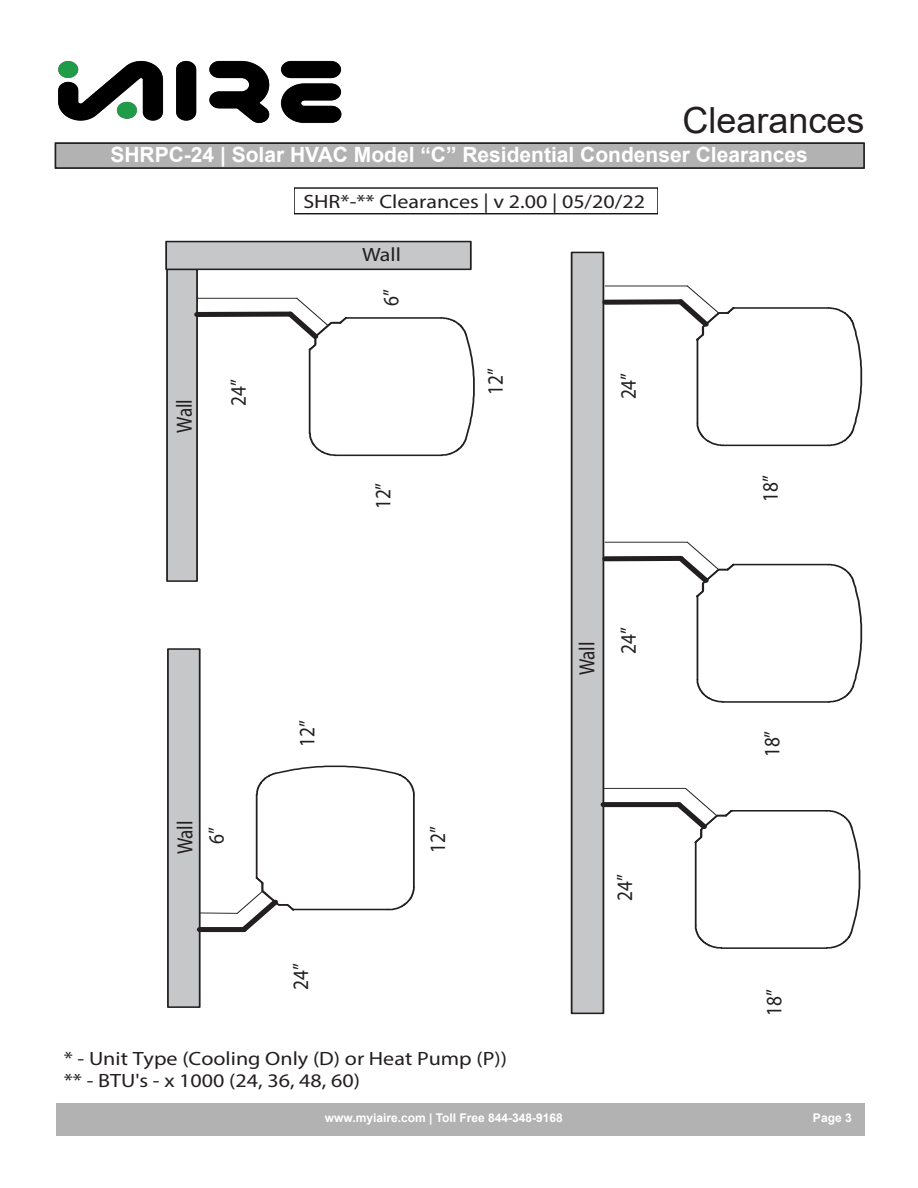
<style>
.page{position:relative;width:918px;height:1188px;background:#fff}
.page>*{position:absolute;margin:0;border:0;box-sizing:border-box;transform-origin:0 0}
.t1{font:36px "Arial";color:#231f20}
.t2{font:700 22.05px/31.2px "Helvetica";color:#231f20;text-align:center;scale:.87 1}
.t3{font:700 21px "Arial";color:#fff}
.t4{font:19.35px/22.4px "Myriad Pro";color:#231f20;scale:1.14 1}
.t5{font:700 19.35px "Helvetica";color:#231f20;scale:1.14 1}
.t6{font:700 12px "Arial";color:#fff}
</style>
<div class="page">
<img style="left:58px;top:60px;width:284px;height:64px">
<div style="left:56px;top:143px;width:808px;height:25px;background:#b2b2b2"></div>
<div style="left:55px;top:142px;width:810px;height:27px;border:2px solid #231f20"></div>
<div style="left:56px;top:1103px;width:808px;height:33px;background:#b2b2b2"></div>
<div style="left:294px;top:188px;width:364px;height:26px;border:1px solid #000"></div>
<div style="left:168px;top:649px;width:32px;height:358px;background:#c5c7c9"></div>
<div style="left:167px;top:648px;width:34px;height:360px;border:2px solid #231f20"></div>
<div style="left:572px;top:252px;width:31px;height:761px;background:#c5c7c9"></div>
<div style="left:571px;top:252px;width:33px;height:762px;border:2px solid #231f20"></div>
<div style="left:167px;top:269px;width:30px;height:312px;background:#c5c7c9"></div>
<div style="left:166px;top:269px;width:32px;height:313px;border:2px solid #231f20"></div>
<div style="left:166px;top:242px;width:305px;height:27px;background:#c5c7c9"></div>
<div style="left:165px;top:241px;width:307px;height:29px;border:2px solid #231f20"></div>
<hr style="left:256px;top:795px;width:1px;height:83px;background:#231f20">
<hr style="left:293px;top:909px;width:95px;height:1px;background:#231f20">
<hr style="left:413px;top:795px;width:2px;height:92px;background:#231f20">
<svg style="left:386px;top:886px;width:29px;height:25px"></svg>
<svg style="left:255px;top:765px;width:160px;height:31px"></svg>
<svg style="left:236px;top:876px;width:59px;height:57px"></svg>
<div style="left:200px;top:927px;width:44px;height:5px;background:#231f20"></div>
<hr style="left:200px;top:913px;width:37px;height:1px;background:#231f20">
<hr style="left:603px;top:788px;width:83px;height:1px;background:#231f20">
<div style="left:603px;top:802px;width:76px;height:5px;background:#231f20"></div>
<hr style="left:734px;top:564px;width:95px;height:1px;background:#231f20">
<hr style="left:697px;top:597px;width:1px;height:83px;background:#231f20">
<hr style="left:723px;top:701px;width:106px;height:2px;background:#231f20">
<svg style="left:696px;top:678px;width:29px;height:25px"></svg>
<svg style="left:827px;top:563px;width:36px;height:140px"></svg>
<hr style="left:734px;top:307px;width:95px;height:2px;background:#231f20">
<hr style="left:697px;top:340px;width:1px;height:83px;background:#231f20">
<hr style="left:723px;top:445px;width:106px;height:1px;background:#231f20">
<svg style="left:696px;top:421px;width:29px;height:26px"></svg>
<svg style="left:827px;top:307px;width:36px;height:140px"></svg>
<hr style="left:346px;top:317px;width:95px;height:2px;background:#231f20">
<hr style="left:309px;top:350px;width:1px;height:83px;background:#231f20">
<hr style="left:336px;top:454px;width:105px;height:2px;background:#231f20">
<svg style="left:308px;top:431px;width:29px;height:26px"></svg>
<svg style="left:439px;top:317px;width:36px;height:140px"></svg>
<svg style="left:289px;top:298px;width:59px;height:54px"></svg>
<hr style="left:197px;top:298px;width:100px;height:1px;background:#231f20">
<div style="left:197px;top:311px;width:93px;height:6px;background:#231f20"></div>
<svg style="left:673px;top:542px;width:63px;height:56px"></svg>
<hr style="left:605px;top:542px;width:82px;height:1px;background:#231f20">
<div style="left:605px;top:556px;width:76px;height:5px;background:#231f20"></div>
<svg style="left:673px;top:285px;width:63px;height:57px"></svg>
<hr style="left:605px;top:286px;width:82px;height:1px;background:#231f20">
<div style="left:605px;top:299px;width:76px;height:6px;background:#231f20"></div>
<hr style="left:732px;top:810px;width:95px;height:2px;background:#231f20">
<hr style="left:695px;top:842px;width:2px;height:83px;background:#231f20">
<hr style="left:721px;top:947px;width:106px;height:2px;background:#231f20">
<svg style="left:671px;top:788px;width:63px;height:56px"></svg>
<svg style="left:694px;top:924px;width:29px;height:25px"></svg>
<svg style="left:825px;top:810px;width:36px;height:139px"></svg>
<p class="t1" style="left:682px;top:96px;width:184px">Clearances</p>
<p class="t3" style="left:110px;top:140px;width:699px">SHRPC-24 | Solar HVAC Model “C” Residential Condenser Clearances</p>
<p class="t3" style="left:283px;top:140px;width:417px">SHRP-FB4 | Solar HVAC Residential Units</p>
<p class="t4" style="left:303px;top:190px;width:301px">SHR*-** Clearances | v 2.00 | 05/20/22</p>
<p class="t5" style="left:362px;top:242px;width:36px">Wall</p>
<p class="t2" style="left:168px;top:433px;width:40px;rotate:-90deg">Wall</p>
<p class="t2" style="left:222px;top:406px;width:32px;rotate:-90deg">24”</p>
<p class="t2" style="left:375px;top:306px;width:21px;rotate:-90deg">6”</p>
<p class="t2" style="left:367px;top:509px;width:32px;rotate:-90deg">12”</p>
<p class="t2" style="left:479px;top:395px;width:32px;rotate:-90deg">12”</p>
<p class="t2" style="left:169px;top:854px;width:40px;rotate:-90deg">Wall<br>6”</p>
<p class="t2" style="left:291px;top:747px;width:32px;rotate:-90deg">12”</p>
<p class="t2" style="left:285px;top:990px;width:32px;rotate:-90deg">24”</p>
<p class="t2" style="left:422px;top:853px;width:32px;rotate:-90deg">12”</p>
<p class="t4" style="left:64px;top:1047px;width:390px">* - Unit Type (Cooling Only (D) or Heat Pump (P)) ** - BTU's - x 1000 (24, 36, 48, 60)</p>
<p class="t2" style="left:612px;top:399px;width:32px;rotate:-90deg">24”</p>
<p class="t2" style="left:571px;top:675px;width:40px;rotate:-90deg">Wall</p>
<p class="t2" style="left:612px;top:654px;width:32px;rotate:-90deg">24”</p>
<p class="t2" style="left:609px;top:901px;width:32px;rotate:-90deg">24”</p>
<p class="t2" style="left:754px;top:502px;width:32px;rotate:-90deg">18”</p>
<p class="t2" style="left:756px;top:757px;width:32px;rotate:-90deg">18”</p>
<p class="t2" style="left:758px;top:1016px;width:32px;rotate:-90deg">18”</p>
<p class="t6" style="left:325px;top:1109px;width:240px">www.myiaire.com | Toll Free 844-348-9168</p>
<p class="t6" style="left:813px;top:1109px;width:40px">Page 3</p>
</div>
